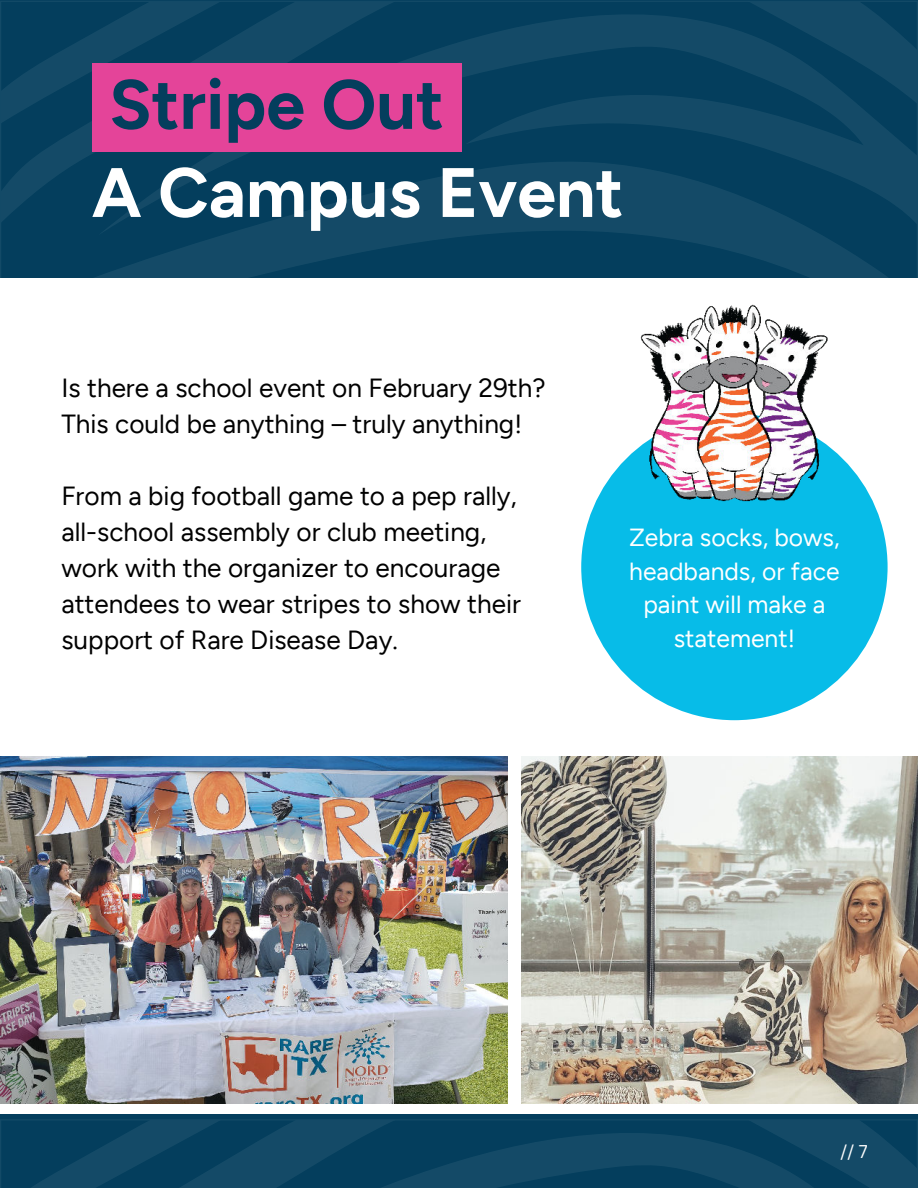
<style>
.page{position:relative;width:918px;height:1188px;background:#fff}
.page>*{position:absolute;margin:0;border:0;box-sizing:border-box;transform-origin:0 0}
.t1{font:700 69.75px "Figtree";color:#fff}
.t2{font:700 69.75px "Figtree";color:#043e5d}
.t3{font:26.25px/36px "Figtree";color:#000}
.t4{font:24.75px/33.8px "Figtree";color:#fff;text-align:center}
.t5{font:18px "Canva Sans";color:#fff}
</style>
<div class="page">
<div style="left:0;top:1114px;width:918px;height:74px;background:#043e5d"></div>
<svg style="left:98px;top:0;width:819px;height:161px;background:#0b4361"></svg>
<svg style="left:1px;top:1px;width:395px;height:160px;background:#0d4361"></svg>
<svg style="left:1px;top:1px;width:220px;height:123px;background:#0b4261"></svg>
<svg style="left:1px;top:161px;width:916px;height:117px;background:#0a4361"></svg>
<svg style="left:98px;top:1119px;width:819px;height:69px;fill:#124966"></svg>
<svg style="left:31px;top:1120px;width:365px;height:68px"></svg>
<div style="left:92px;top:64px;width:370px;height:88px;background:#e44499"></div>
<img style="left:521px;top:757px;width:396px;height:346px">
<img style="left:0;top:757px;width:507px;height:346px">
<div style="left:581px;top:414px;width:307px;height:306px;background:#07bce8;border-radius:50%"></div>
<img style="left:637px;top:304px;width:191px;height:198px">
<h1 class="t2" style="left:109px;top:63px;width:336px">Stripe Out</h1>
<h1 class="t1" style="left:92px;top:151px;width:533px">A Campus Event</h1>
<p class="t3" style="left:61px;top:370px;width:486px">Is there a school event on February 29th?<br>This could be anything – truly anything!</p>
<p class="t3" style="left:61px;top:478px;width:461px">From a big football game to a pep rally, all-school assembly or club meeting, work with the organizer to encourage attendees to wear stripes to show their support of Rare Disease Day.</p>
<p class="t4" style="left:629px;top:520px;width:212px">Zebra socks, bows, headbands, or face paint will make a statement!</p>
<p class="t5" style="left:841px;top:1141px;width:29px">// 7</p>
</div>
